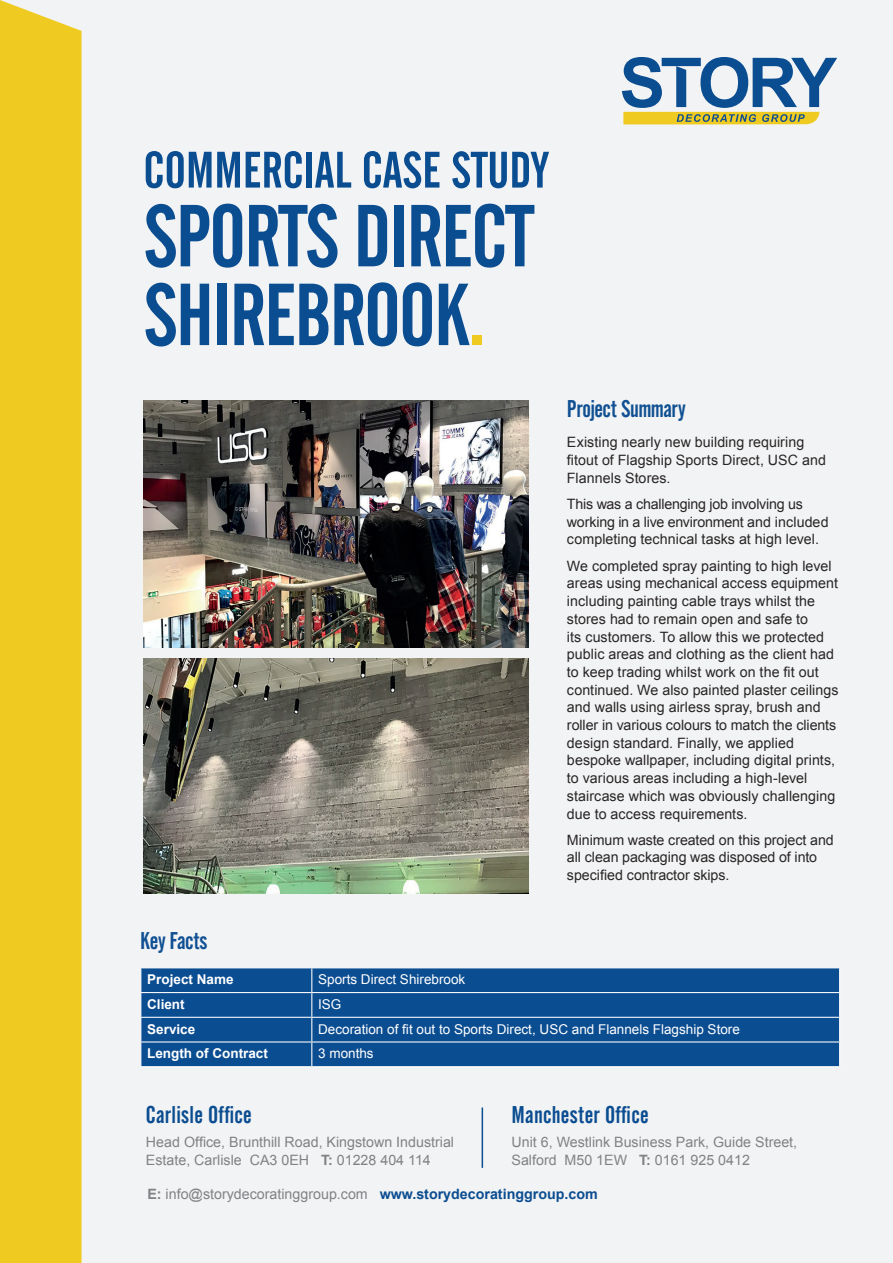
<style>
.page{position:relative;width:893px;height:1263px;background:#f2f3f4}
.page>*{position:absolute;margin:0;border:0;box-sizing:border-box;transform-origin:0 0}
.t1{font:87px "Alternate Gothic No 2 BT";letter-spacing:-.02em;color:#0b4d91}
.t2{font:50.7px "Alternate Gothic No 2 BT";color:#0b4d91}
.t3{font:24px "Alternate Gothic No 2 BT";letter-spacing:.01em;color:#0b4d91}
.Sub_Header{font:24px "Alternate Gothic No 2 BT";letter-spacing:-.015em;color:#105093}
.t4{font:14.25px/17.7px "Arial";letter-spacing:.005em;color:#282526}
.t5{font:14.25px/18px "Arial";color:#808285}
.Bullets{font:13.5px "Arial";color:#fff}
.Bullets-2{font:700 13.5px "Arial";color:#fff}
.s1{color:#efcb22}
.s2{font-weight:700}
.s3{font-weight:700;color:#0b4d91}
</style>
<div class="page">
<div style="left:0;top:0;width:82px;height:1263px;background:#efcb22"></div>
<hr style="left:482px;top:1107px;width:1px;height:61px;background:#0b4d91">
<img style="left:143px;top:658px;width:386px;height:235px">
<img style="left:143px;top:400px;width:386px;height:248px">
<div style="left:141px;top:968px;width:698px;height:98px;background:#0b4d91"></div>
<hr style="left:140px;top:967px;width:172px;height:1px;background:#fff">
<hr style="left:312px;top:967px;width:528px;height:1px;background:#fff">
<hr style="left:140px;top:992px;width:172px;height:1px;background:#fff">
<hr style="left:312px;top:992px;width:528px;height:1px;background:#fff">
<hr style="left:140px;top:1017px;width:172px;height:1px;background:#fff">
<hr style="left:312px;top:1017px;width:528px;height:1px;background:#fff">
<hr style="left:140px;top:1041px;width:172px;height:1px;background:#fff">
<hr style="left:312px;top:1041px;width:528px;height:1px;background:#fff">
<svg style="left:311px;top:968px;width:1px;height:98px"></svg>
<hr style="left:140px;top:1066px;width:172px;height:1px;background:#fff">
<hr style="left:312px;top:1066px;width:528px;height:1px;background:#fff">
<svg style="left:622px;top:57px;width:215px;height:67px"></svg>
<p class="t2" style="left:144px;top:142px;width:407px">COMMERCIAL CASE STUDY</p>
<p class="t1" style="left:144px;top:188px;width:392px">SPORTS DIRECT</p>
<p class="t1" style="left:144px;top:267px;width:345px">SHIREBROOK<span class="s1">.</span></p>
<p class="Sub_Header" style="left:567px;top:395px;width:120px">Project Summary</p>
<p class="t4" style="left:567px;top:434px;width:260px">Existing nearly new building requiring fitout of Flagship Sports Direct, USC and<br>Flannels Stores.</p>
<p class="t4" style="left:567px;top:495px;width:263px">This was a challenging job involving us working in a live environment and included completing technical tasks at high level.</p>
<p class="t4" style="left:567px;top:557px;width:273px">We completed spray painting to high level areas using mechanical access equipment including painting cable trays whilst the stores had to remain open and safe to<br>its customers. To allow this we protected public areas and clothing as the client had to keep trading whilst work on the fit out continued. We also painted plaster ceilings and walls using airless spray, brush and roller in various colours to match the clients design standard. Finally, we applied bespoke wallpaper, including digital prints, to various areas including a high-level staircase which was obviously challenging due to access requirements.</p>
<p class="t4" style="left:567px;top:831px;width:268px">Minimum waste created on this project and all clean packaging was disposed of into specified contractor skips.</p>
<p class="Sub_Header" style="left:140px;top:927px;width:69px">Key Facts</p>
<p class="Bullets-2" style="left:147px;top:970px;width:88px">Project Name</p>
<p class="Bullets" style="left:318px;top:970px;width:149px">Sports Direct Shirebrook</p>
<p class="Bullets-2" style="left:147px;top:995px;width:39px">Client</p>
<p class="Bullets" style="left:318px;top:995px;width:25px">ISG</p>
<p class="Bullets-2" style="left:147px;top:1020px;width:50px">Service</p>
<p class="Bullets" style="left:318px;top:1020px;width:423px">Decoration of fit out to Sports Direct, USC and Flannels Flagship Store</p>
<p class="Bullets-2" style="left:147px;top:1044px;width:122px">Length of Contract</p>
<p class="Bullets" style="left:318px;top:1044px;width:57px">3 months</p>
<p class="t3" style="left:146px;top:1101px;width:107px">Carlisle Office</p>
<p class="t5" style="left:146px;top:1133px;width:310px">Head Office, Brunthill Road, Kingstown Industrial<br>Estate, Carlisle CA3 0EH <span class="s2">T:</span> 01228 404 114</p>
<p class="t3" style="left:511px;top:1101px;width:139px">Manchester Office</p>
<p class="t5" style="left:511px;top:1133px;width:287px">Unit 6, Westlink Business Park, Guide Street,<br>Salford M50 1EW <span class="s2">T:</span> 0161 925 0412</p>
<p class="t5" style="left:147px;top:1185px;width:452px"><span class="s2">E:</span> info@storydecoratinggroup.com <span class="s3">www.storydecoratinggroup.com</span></p>
</div>
